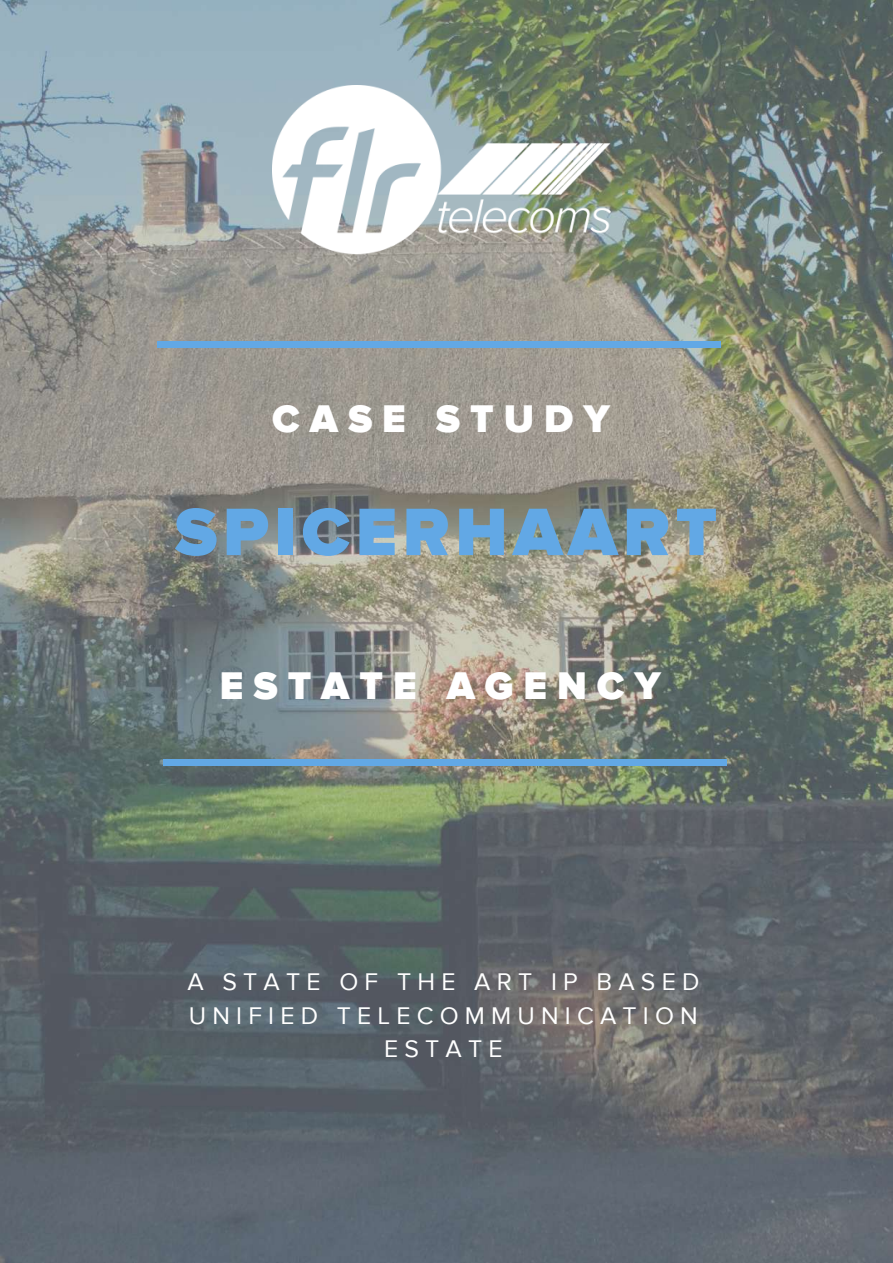
<style>
.page{position:relative;width:893px;height:1263px;background:#fff}
.page>*{position:absolute;margin:0;border:0;box-sizing:border-box;transform-origin:0 0}
.t1{font:69.6px "Krqabppygoavdltzzoahnamlxid";letter-spacing:.08em;color:#62a8e5}
.t2{font:39.75px "Krqabppygoavdltzzoahnamlxid";letter-spacing:.25em;color:#fff}
.t3{font:24.9px/33.8px "Tgerlrfxwbzirilmqohqpcchepz";letter-spacing:.25em;color:#fff;text-align:center}
</style>
<div class="page">
<img style="left:0;top:0;width:893px;height:1263px">
<div style="left:157px;top:341px;width:563px;height:7px;background:#62a8e5"></div>
<div style="left:163px;top:759px;width:564px;height:7px;background:#62a8e5"></div>
<img style="left:272px;top:86px;width:338px;height:168px">
<h2 class="t2" style="left:272px;top:401px;width:339px">CASE STUDY</h2>
<h1 class="t1" style="left:175px;top:500px;width:544px">SPICERHAART</h1>
<h2 class="t2" style="left:220px;top:668px;width:443px">ESTATE AGENCY</h2>
<p class="t3" style="left:187px;top:966px;width:514px">A STATE OF THE ART IP BASED<br>UNIFIED TELECOMMUNICATION<br>ESTATE</p>
</div>
